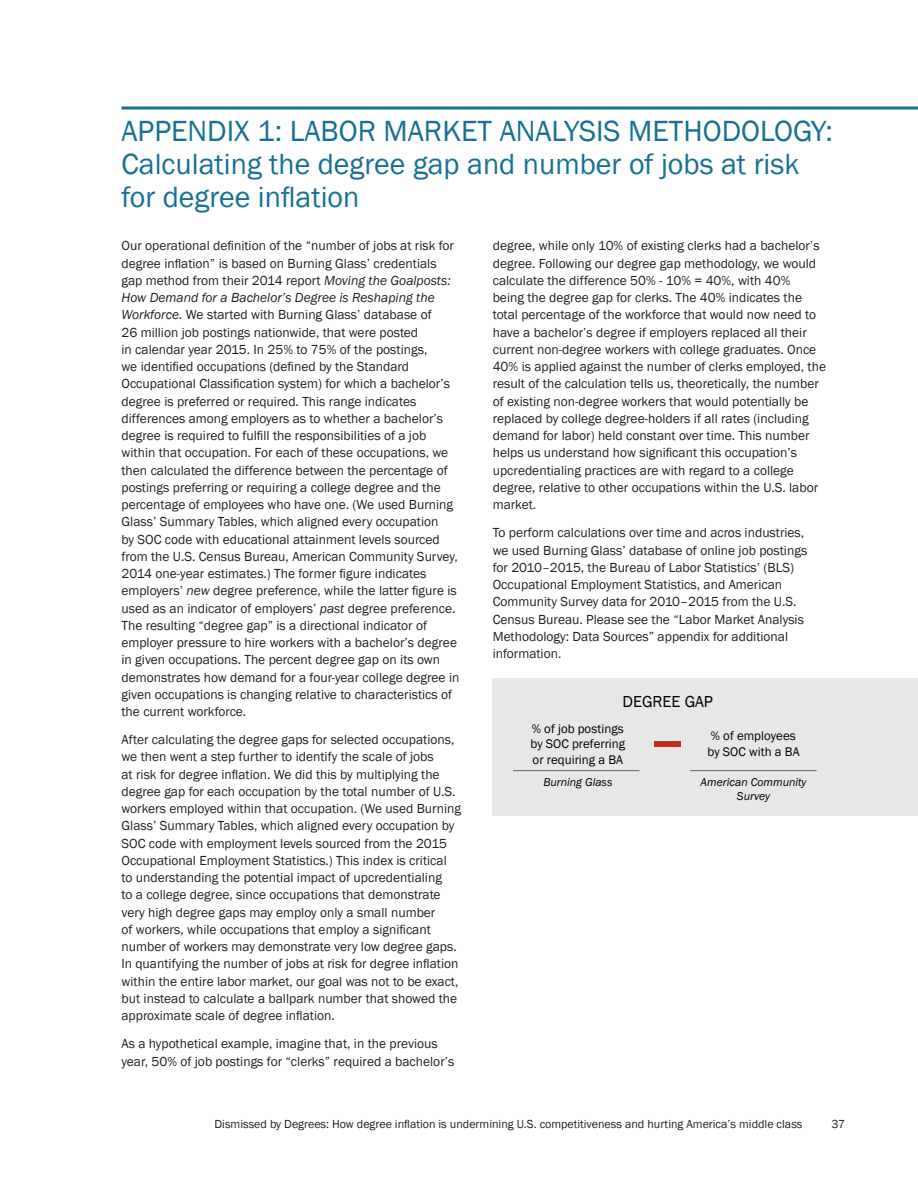
<style>
.page{position:relative;width:918px;height:1188px;background:#fff}
.page>*{position:absolute;margin:0;border:0;box-sizing:border-box;transform-origin:0 0}
.t1{font:30px/33px "Franklin Gothic";color:#177095}
.t2{font:16.35px "Franklin Gothic";letter-spacing:-.005em;color:#000}
.t3{font:13.5px/17.2px "Franklin Gothic";color:#231f20}
.t4{font:12.9px/15.5px "Franklin Gothic";letter-spacing:.005em;color:#000;text-align:justify}
.t5{font:12px "Franklin Gothic";color:#231f20}
.t6{font:italic 11.7px/14.1px "Franklin Gothic";color:#000;text-align:center}
.s1{font-style:italic}
</style>
<div class="page">
<svg style="left:122px;top:106px;width:796px;height:4px;background:#5093af"></svg>
<div style="left:493px;top:678px;width:425px;height:138px;background:#e6e7e6"></div>
<div style="left:655px;top:741px;width:26px;height:5px;background:#be2f20"></div>
<hr style="left:513px;top:770px;width:127px;height:1px;background:#777">
<hr style="left:690px;top:770px;width:127px;height:1px;background:#777">
<h1 class="t1" style="left:122px;top:115px;width:713px">APPENDIX 1: LABOR MARKET ANALYSIS METHODOLOGY:<br>Calculating the degree gap and number of jobs at risk for degree inflation</h1>
<p class="t3" style="left:122px;top:237px;width:339px">Our operational definition of the “number of jobs at risk for degree inflation” is based on Burning Glass’ credentials gap method from their 2014 report <span class="s1">Moving the Goalposts:<br>How Demand for a Bachelor’s Degree is Reshaping the Workforce.</span> We started with Burning Glass’ database of<br>26 million job postings nationwide, that were posted<br>in calendar year 2015. In 25% to 75% of the postings,<br>we identified occupations (defined by the Standard Occupational Classification system) for which a bachelor’s degree is preferred or required. This range indicates differences among employers as to whether a bachelor’s degree is required to fulfill the responsibilities of a job within that occupation. For each of these occupations, we then calculated the difference between the percentage of postings preferring or requiring a college degree and the percentage of employees who have one. (We used Burning Glass’ Summary Tables, which aligned every occupation<br>by SOC code with educational attainment levels sourced from the U.S. Census Bureau, American Community Survey, 2014 one-year estimates.) The former figure indicates employers’ <span class="s1">new</span> degree preference, while the latter figure is used as an indicator of employers’ <span class="s1">past</span> degree preference.<br>The resulting “degree gap” is a directional indicator of employer pressure to hire workers with a bachelor’s degree in given occupations. The percent degree gap on its own demonstrates how demand for a four-year college degree in given occupations is changing relative to characteristics of the current workforce.</p>
<p class="t3" style="left:122px;top:731px;width:341px">After calculating the degree gaps for selected occupations, we then went a step further to identify the scale of jobs<br>at risk for degree inflation. We did this by multiplying the degree gap for each occupation by the total number of U.S. workers employed within that occupation. (We used Burning Glass’ Summary Tables, which aligned every occupation by SOC code with employment levels sourced from the 2015<br>Occupational Employment Statistics.) This index is critical to understanding the potential impact of upcredentialing<br>to a college degree, since occupations that demonstrate very high degree gaps may employ only a small number<br>of workers, while occupations that employ a significant number of workers may demonstrate very low degree gaps.<br>In quantifying the number of jobs at risk for degree inflation within the entire labor market, our goal was not to be exact, but instead to calculate a ballpark number that showed the approximate scale of degree inflation.</p>
<p class="t3" style="left:122px;top:1035px;width:334px">As a hypothetical example, imagine that, in the previous year, 50% of job postings for “clerks” required a bachelor’s</p>
<p class="t3" style="left:493px;top:238px;width:335px">degree, while only 10% of existing clerks had a bachelor’s degree. Following our degree gap methodology, we would calculate the difference 50% - 10% = 40%, with 40%<br>being the degree gap for clerks. The 40% indicates the total percentage of the workforce that would now need to have a bachelor’s degree if employers replaced all their current non-degree workers with college graduates. Once 40% is applied against the number of clerks employed, the result of the calculation tells us, theoretically, the number of existing non-degree workers that would potentially be replaced by college degree-holders if all rates (including demand for labor) held constant over time. This number helps us understand how significant this occupation’s upcredentialing practices are with regard to a college degree, relative to other occupations within the U.S. labor market.</p>
<p class="t3" style="left:493px;top:524px;width:316px">To perform calculations over time and acros industries, we used Burning Glass’ database of online job postings for 2010–2015, the Bureau of Labor Statistics’ (BLS)<br>Occupational Employment Statistics, and American Community Survey data for 2010–2015 from the U.S.<br>Census Bureau. Please see the “Labor Market Analysis Methodology: Data Sources” appendix for additional information.</p>
<p class="t2" style="left:623px;top:691px;width:92px">DEGREE GAP</p>
<p class="t4" style="left:531px;top:721px;width:96px">% of job postings by SOC preferring or requiring a BA</p>
<p class="t4" style="left:708px;top:729px;width:94px">% of employees by SOC with a BA</p>
<p class="t6" style="left:543px;top:775px;width:71px">Burning Glass</p>
<p class="t6" style="left:701px;top:775px;width:107px">American Community<br>Survey</p>
<p class="t5" style="left:215px;top:1117px;width:589px">Dismissed by Degrees: How degree inflation is undermining U.S. competitiveness and hurting America’s middle class</p>
<p class="t5" style="left:832px;top:1117px;width:15px">37</p>
</div>
